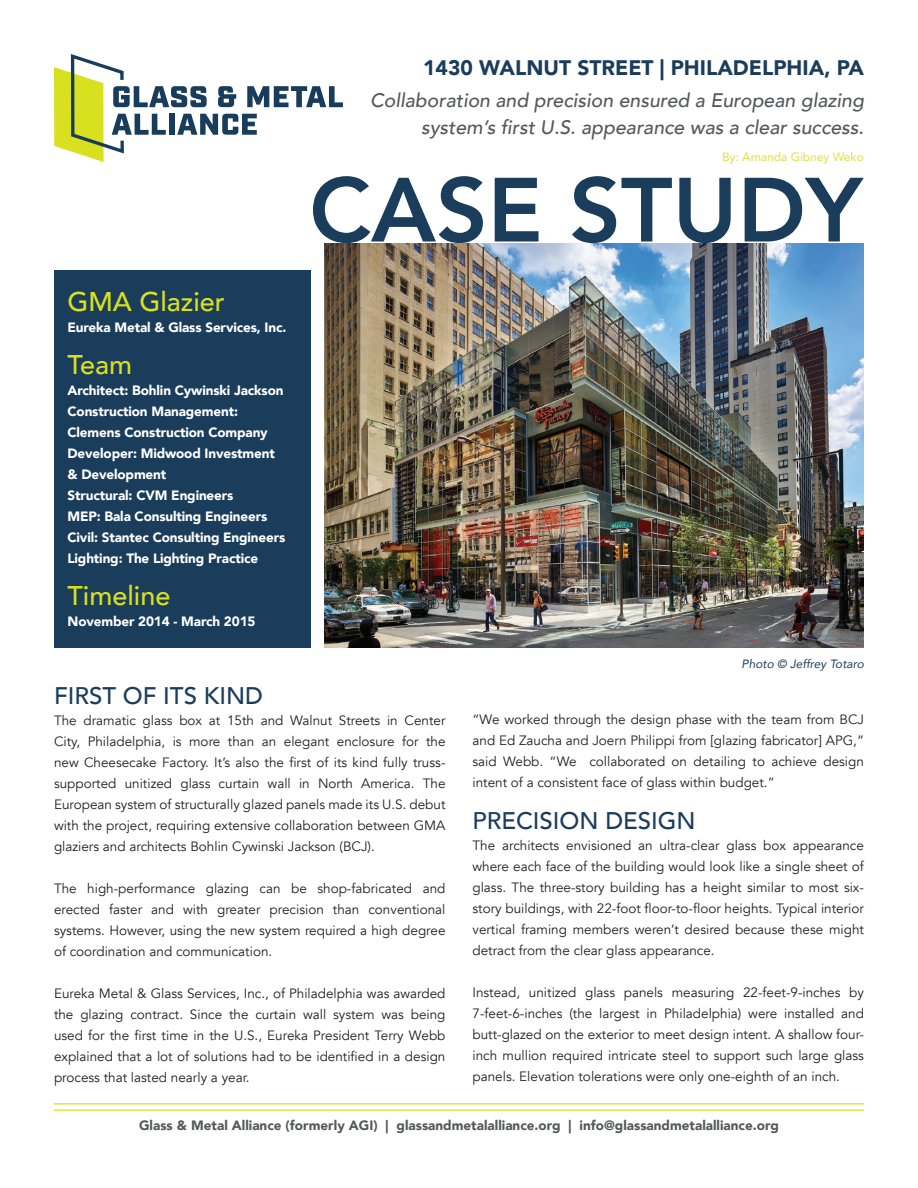
<style>
.page{position:relative;width:918px;height:1188px;background:#fff}
.page>*{position:absolute;margin:0;border:0;box-sizing:border-box;transform-origin:0 0}
.t1{font:800 90px "Avenir";color:#1b3d5c}
.t2{font:500 27px "Avenir";color:#d9e01f}
.t3{font:500 24px "Avenir";color:#1b3d5c}
.t4{font:900 21px "Avenir";color:#1b3d5c}
.t5{font:italic 500 19.5px/27px "Avenir";color:#57585a;text-align:right}
.t6{font:13.5px/21px "Avenir";color:#231f20;text-align:justify}
.t7{font:900 13.5px "Avenir";letter-spacing:-.01em;color:#fff}
.t8{font:900 13.5px "Avenir";color:#57585a}
.t9{font:500 12px "Avenir";color:#dfe457}
.t10{font:italic 12px "Avenir";color:#1b3d5c}
</style>
<div class="page">
<hr style="left:54px;top:1103px;width:810px;height:2px;background:#d9e01f">
<hr style="left:54px;top:1109px;width:810px;height:2px;background:#d9e01f">
<svg style="left:54px;top:54px;width:289px;height:108px"></svg>
<img style="left:324px;top:243px;width:540px;height:405px">
<div style="left:54px;top:270px;width:256px;height:378px;background:#1b3d5c"></div>
<p class="t4" style="left:423px;top:50px;width:442px">1430 WALNUT STREET | PHILADELPHIA, PA</p>
<p class="t5" style="left:370px;top:87px;width:495px">Collaboration and precision ensured a European glazing system’s first U.S. appearance was a clear success.</p>
<p class="t9" style="left:722px;top:146px;width:143px">By: Amanda Gibney Weko</p>
<p class="t2" style="left:68px;top:278px;width:159px">GMA Glazier</p>
<p class="t7" style="left:68px;top:315px;width:220px">Eureka Metal &amp; Glass Services, Inc.</p>
<p class="t2" style="left:68px;top:341px;width:66px">Team</p>
<p class="t7" style="left:68px;top:378px;width:218px">Architect: Bohlin Cywinski Jackson</p>
<p class="t7" style="left:68px;top:399px;width:172px">Construction Management:</p>
<p class="t7" style="left:68px;top:420px;width:202px">Clemens Construction Company</p>
<p class="t7" style="left:68px;top:441px;width:209px">Developer: Midwood Investment</p>
<p class="t7" style="left:68px;top:462px;width:100px">&amp; Development</p>
<p class="t7" style="left:68px;top:483px;width:167px">Structural: CVM Engineers</p>
<p class="t7" style="left:68px;top:504px;width:201px">MEP: Bala Consulting Engineers</p>
<p class="t7" style="left:68px;top:525px;width:219px">Civil: Stantec Consulting Engineers</p>
<p class="t7" style="left:68px;top:546px;width:192px">Lighting: The Lighting Practice</p>
<p class="t2" style="left:68px;top:572px;width:104px">Timeline</p>
<p class="t7" style="left:68px;top:609px;width:190px">November 2014 - March 2015</p>
<h1 class="t1" style="left:309px;top:140px;width:555px">CASE STUDY</h1>
<p class="t10" style="left:742px;top:656px;width:124px">Photo © Jeffrey Totaro</p>
<p class="t3" style="left:54px;top:674px;width:210px">FIRST OF ITS KIND</p>
<p class="t6" style="left:54px;top:710px;width:393px">The dramatic glass box at 15th and Walnut Streets in Center City, Philadelphia, is more than an elegant enclosure for the new Cheesecake Factory. It’s also the first of its kind fully truss&shy;supported unitized glass curtain wall in North America. The European system of structurally glazed panels made its U.S. debut with the project, requiring extensive collaboration between GMA glaziers and architects Bohlin Cywinski Jackson (BCJ).</p>
<p class="t6" style="left:54px;top:878px;width:393px">The high-performance glazing can be shop-fabricated and erected faster and with greater precision than conventional systems. However, using the new system required a high degree of coordination and communication.</p>
<p class="t6" style="left:54px;top:983px;width:393px">Eureka Metal &amp; Glass Services, Inc., of Philadelphia was awarded the glazing contract. Since the curtain wall system was being used for the first time in the U.S., Eureka President Terry Webb explained that a lot of solutions had to be identified in a design process that lasted nearly a year.</p>
<p class="t6" style="left:472px;top:709px;width:393px">“We worked through the design phase with the team from BCJ and Ed Zaucha and Joern Philippi from [glazing fabricator] APG,” said Webb. “We collaborated on detailing to achieve design intent of a consistent face of glass within budget.”</p>
<p class="t3" style="left:472px;top:800px;width:225px">PRECISION DESIGN</p>
<p class="t6" style="left:472px;top:835px;width:393px">The architects envisioned an ultra-clear glass box appearance where each face of the building would look like a single sheet of glass. The three-story building has a height similar to most six&shy;story buildings, with 22-foot floor-to-floor heights. Typical interior vertical framing members weren’t desired because these might detract from the clear glass appearance.</p>
<p class="t6" style="left:472px;top:982px;width:393px">Instead, unitized glass panels measuring 22-feet-9-inches by 7-feet-6-inches (the largest in Philadelphia) were installed and butt-glazed on the exterior to meet design intent. A shallow four&shy;inch mullion required intricate steel to support such large glass panels. Elevation tolerations were only one-eighth of an inch.</p>
<p class="t8" style="left:139px;top:1114px;width:641px">Glass &amp; Metal Alliance (formerly AGI) | glassandmetalalliance.org | info@glassandmetalalliance.org</p>
</div>
